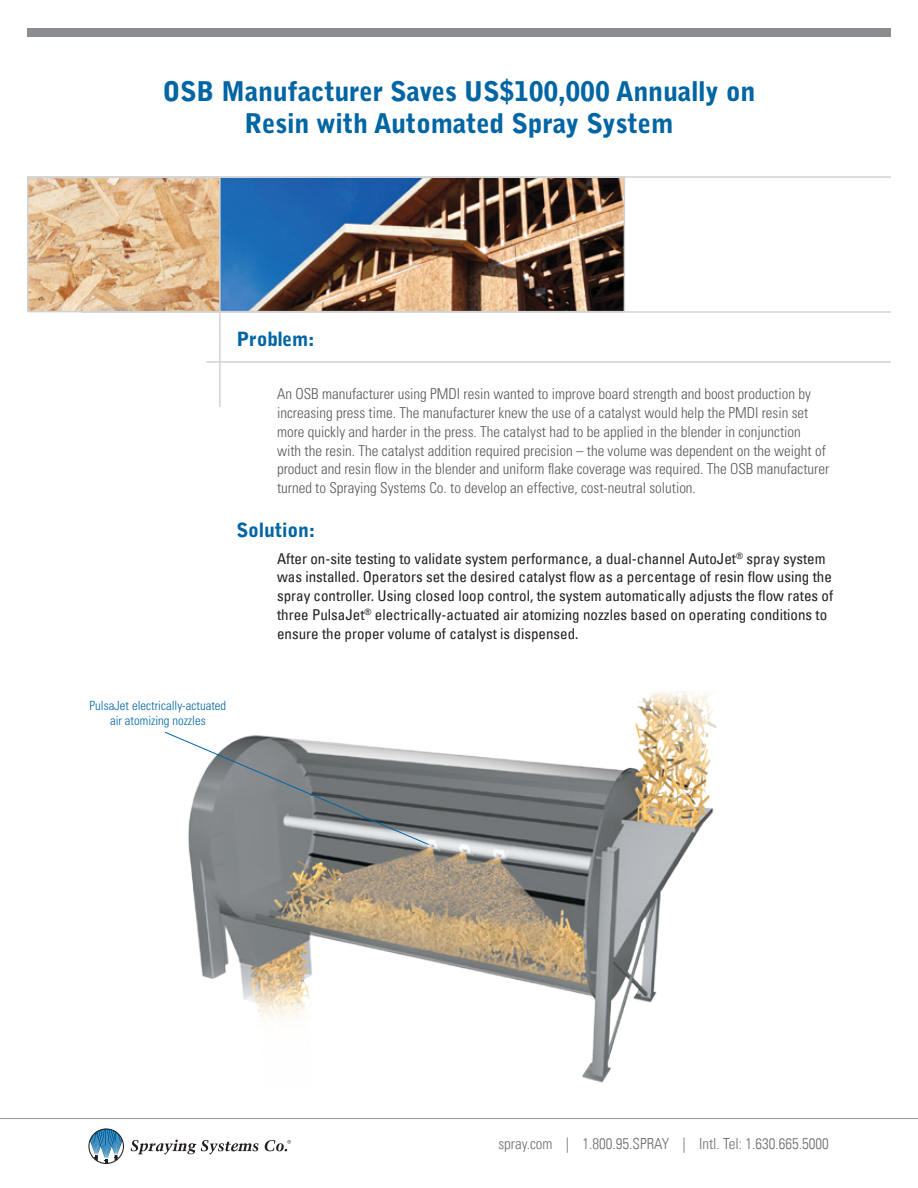
<style>
.page{position:relative;width:918px;height:1188px;background:#fff}
.page>*{position:absolute;margin:0;border:0;box-sizing:border-box;transform-origin:0 0}
.Headline{font:900 27px/32.4px "Bell Gothic Std";letter-spacing:-.01em;color:#0065a4;text-align:center}
.Sm_Blue_Subhead{font:900 19.5px "Bell Gothic Std";letter-spacing:-.01em;color:#0065a4}
.footer_text{font:300 condensed 15.3px "Univers LT";color:#6c6d70}
.Customer_Profile{font:300 condensed 15px/18.8px "Univers LT Std";color:#57585a}
.Solution{font:condensed 15px/18.8px "Univers LT";color:#231f20}
.t1{font:300 condensed 12.75px/15.3px "Univers LT Std";color:#0065a4;text-align:center}
</style>
<div class="page">
<img style="left:30px;top:180px;width:592px;height:129px">
<hr style="left:27px;top:176px;width:864px;height:2px;background:#d1d2d4">
<hr style="left:81px;top:311px;width:810px;height:2px;background:#d1d2d4">
<hr style="left:219px;top:177px;width:2px;height:230px;background:#d1d2d4">
<hr style="left:206px;top:361px;width:685px;height:2px;background:#d1d2d4">
<div style="left:27px;top:28px;width:864px;height:8px;background:#8a8c8f"></div>
<div style="left:27px;top:177px;width:598px;height:135px;border:2px solid #d1d2d4"></div>
<hr style="left:0;top:1118px;width:918px;height:1px;background:#939598">
<svg style="left:88px;top:1128px;width:36px;height:36px"></svg>
<svg style="left:131px;top:1140px;width:128px;height:14px"></svg>
<svg style="left:265px;top:1140px;width:26px;height:11px"></svg>
<img style="left:188px;top:692px;width:529px;height:391px">
<svg style="left:165px;top:731px;width:265px;height:115px"></svg>
<p class="Headline" style="left:162px;top:75px;width:595px">OSB Manufacturer Saves US$100,000 Annually on<br>Resin with Automated Spray System</p>
<p class="Sm_Blue_Subhead" style="left:237px;top:327px;width:80px">Problem:</p>
<p class="Customer_Profile" style="left:277px;top:385px;width:554px">An OSB manufacturer using PMDI resin wanted to improve board strength and boost production by increasing press time. The manufacturer knew the use of a catalyst would help the PMDI resin set more quickly and harder in the press. The catalyst had to be applied in the blender in conjunction<br>with the resin. The catalyst addition required precision – the volume was dependent on the weight of product and resin flow in the blender and uniform flake coverage was required. The OSB manufacturer turned to Spraying Systems Co. to develop an effective, cost-neutral solution.</p>
<p class="Sm_Blue_Subhead" style="left:237px;top:518px;width:80px">Solution:</p>
<p class="Solution" style="left:277px;top:549px;width:558px">After on-site testing to validate system performance, a dual-channel AutoJet<sup>®</sup> spray system was installed. Operators set the desired catalyst flow as a percentage of resin flow using the spray controller. Using closed loop control, the system automatically adjusts the flow rates of three PulsaJet<sup>®</sup> electrically-actuated air atomizing nozzles based on operating conditions to ensure the proper volume of catalyst is dispensed.</p>
<p class="t1" style="left:90px;top:698px;width:138px">PulsaJet electrically-actuated air atomizing nozzles</p>
<p class="footer_text" style="left:498px;top:1134px;width:332px">spray.com | 1.800.95.SPRAY | Intl. Tel: 1.630.665.5000</p>
</div>
